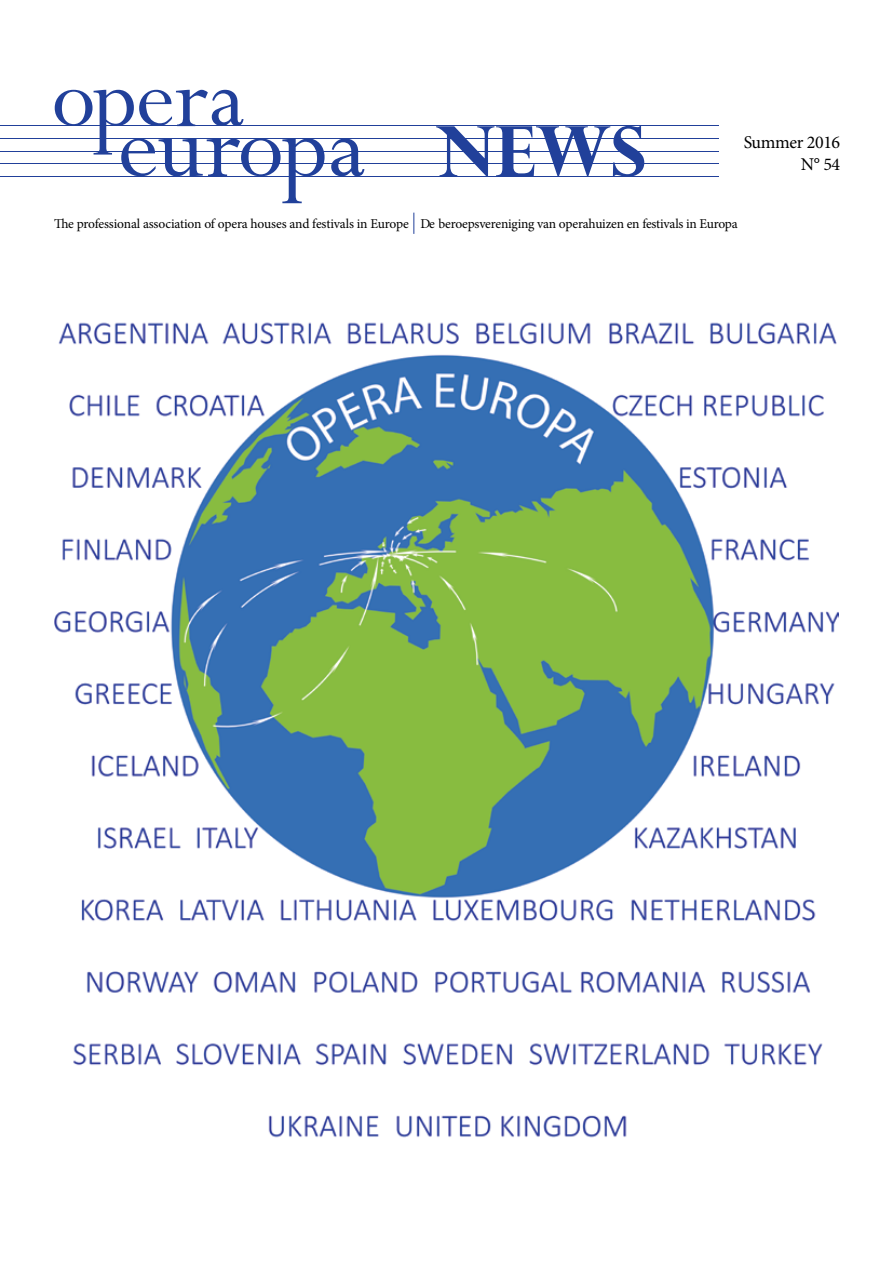
<style>
.page{position:relative;width:893px;height:1263px;background:#fff}
.page>*{position:absolute;margin:0;border:0;box-sizing:border-box;transform-origin:0 0}
.t1{font:700 69.3px "Perpetua Titling";color:#21409a}
.t2{font:18px/21.6px "Minion Pro";letter-spacing:-.02em;color:#000;text-align:right}
.t3{font:13.5px "Minion Pro";letter-spacing:-.015em;color:#000}
</style>
<div class="page">
<hr style="left:0;top:126px;width:719px;height:1px;background:#21409a">
<hr style="left:0;top:138px;width:719px;height:1px;background:#21409a">
<hr style="left:0;top:151px;width:719px;height:1px;background:#21409a">
<hr style="left:0;top:164px;width:719px;height:1px;background:#21409a">
<hr style="left:0;top:176px;width:719px;height:1px;background:#21409a">
<svg style="left:55px;top:90px;width:270px;height:113px"></svg>
<svg style="left:331px;top:139px;width:33px;height:37px"></svg>
<svg style="left:413px;top:213px;width:1px;height:21px"></svg>
<img style="left:54px;top:322px;width:785px;height:816px">
<h1 class="t1" style="left:435px;top:108px;width:212px">NEWS</h1>
<h2 class="t2" style="left:744px;top:132px;width:98px">Summer 2016<br>N° 54</h2>
<p class="t3" style="left:54px;top:214px;width:685px">The professional association of opera houses and festivals in Europe De beroepsvereniging van operahuizen en festivals in Europa</p>
</div>
